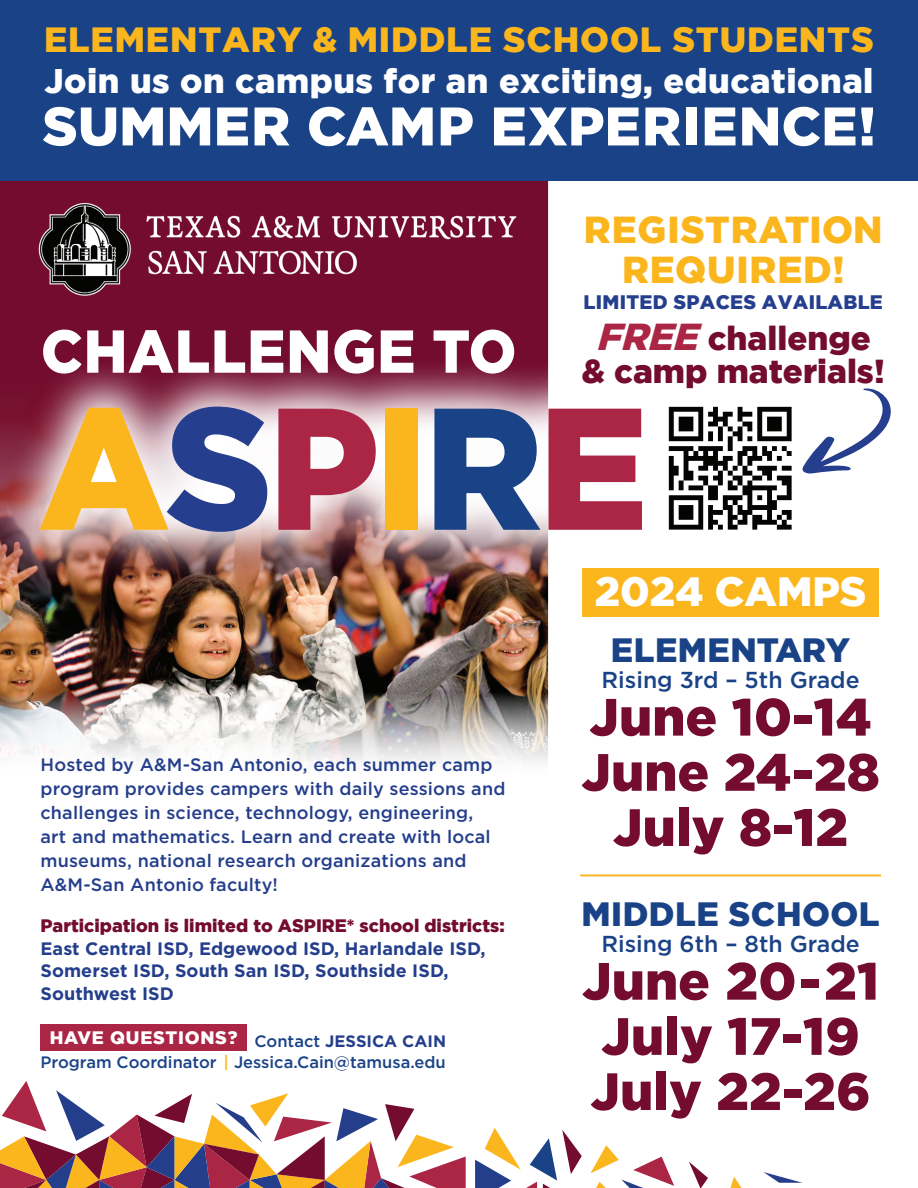
<style>
.page{position:relative;width:918px;height:1188px;background:#fff}
.page>*{position:absolute;margin:0;border:0;box-sizing:border-box;transform-origin:0 0}
.t1{font:900 173.1px "Gotham";letter-spacing:-.025em;color:#fcb61d;scale:.95 1}
.t2{font:900 60.45px "Gotham";letter-spacing:.015em;color:#fff;scale:.95 1}
.t3{font:900 54.15px "Gotham";letter-spacing:.005em;color:#fff}
.t4{font:900 52.5px/55.2px "Gotham";color:#730c2e;text-align:center}
.t5{font:900 40.8px "Gotham";color:#fff}
.t6{font:900 37.5px/39.8px "Gotham";letter-spacing:.025em;color:#fcb61d;text-align:center}
.t7{font:900 34.95px "Gotham";letter-spacing:.025em;color:#fcb61d}
.t8{font:900 34.2px "Gotham";letter-spacing:.015em;color:#fff}
.t9{font:900 33.6px "Gotham";letter-spacing:.015em;color:#1a4387}
.t10{font:900 33.15px/33.2px "Gotham";color:#730c2e;text-align:center}
.t11{font:500 23.1px "Gotham";color:#1a4387}
.t12{font:900 19.5px "Gotham";letter-spacing:.015em;color:#253f8e}
.t13{font:500 18px/24px "Gotham";letter-spacing:.01em;color:#243e8c}
.t14{font:700 18px/22.5px "Gotham";letter-spacing:.005em;color:#243e8c}
.t15{font:900 18px "Gotham";color:#730c2e}
.t16{font:900 18px "Gotham";letter-spacing:.04em;color:#fff}
.t17{font:500 16.5px "Gotham";color:#1a4387}
.s1{font-style:italic;font-size:37.5px;color:#ab2545}
.s2{color:#253f8e}
.s3{color:#ab2545}
.s4{color:#1a4387}
.s5{color:#fcb61d}
</style>
<div class="page">
<div style="left:0;top:132px;width:549px;height:473px;background:#730c2e"></div>
<img style="left:0;top:583px;width:549px;height:179px">
<svg style="left:0;top:1081px;width:466px;height:107px"></svg>
<svg style="left:763px;top:1172px;width:39px;height:11px"></svg>
<svg style="left:689px;top:1162px;width:19px;height:26px"></svg>
<svg style="left:730px;top:1177px;width:12px;height:11px"></svg>
<svg style="left:475px;top:1128px;width:107px;height:60px"></svg>
<svg style="left:590px;top:1145px;width:84px;height:43px"></svg>
<img style="left:0;top:356px;width:549px;height:227px">
<img style="left:15px;top:180px;width:537px;height:133px">
<div style="left:41px;top:1024px;width:206px;height:27px;background:#ab2545"></div>
<div style="left:582px;top:568px;width:297px;height:49px;background:#fcb61d"></div>
<hr style="left:580px;top:874px;width:301px;height:2px;background:#fcb61d">
<img style="left:668px;top:406px;width:124px;height:124px">
<svg style="left:802px;top:388px;width:89px;height:86px"></svg>
<div style="left:0;top:0;width:918px;height:180px;background:#1a4387"></div>
<h3 class="t7" style="left:44px;top:20px;width:831px">ELEMENTARY &amp; MIDDLE SCHOOL STUDENTS</h3>
<h3 class="t8" style="left:44px;top:61px;width:831px">Join us on campus for an exciting, educational</h3>
<h3 class="t3" style="left:42px;top:95px;width:835px">SUMMER CAMP EXPERIENCE!</h3>
<h2 class="t2" style="left:41px;top:316px;width:502px">CHALLENGE TO</h2>
<h3 class="t6" style="left:584px;top:209px;width:300px">REGISTRATION<br>REQUIRED!</h3>
<p class="t12" style="left:584px;top:291px;width:301px">LIMITED SPACES AVAILABLE</p>
<h3 class="t10" style="left:582px;top:321px;width:304px"><span class="s1">FREE</span>challenge &amp; camp materials!</h3>
<h1 class="t1" style="left:39px;top:368px;width:643px">A<span class="s2">S</span><span class="s3">P</span>I<span class="s4">R</span><span class="s3">E</span></h1>
<p class="t13" style="left:41px;top:752px;width:466px">Hosted by A&amp;M-San Antonio, each summer camp program provides campers with daily sessions and challenges in science, technology, engineering,<br>art and mathematics. Learn and create with local museums, national research organizations and A&amp;M-San Antonio faculty!</p>
<p class="t15" style="left:41px;top:916px;width:466px">Participation is limited to ASPIRE* school districts:</p>
<p class="t14" style="left:41px;top:937px;width:447px">East Central ISD, Edgewood ISD, Harlandale ISD,<br>Somerset ISD, South San ISD, Southside ISD,<br>Southwest ISD</p>
<p class="t16" style="left:50px;top:1028px;width:398px">HAVE QUESTIONS? <sub>Contact</sub> <sub>JESSICA</sub> <sub>CAIN</sub></p>
<p class="t17" style="left:41px;top:1051px;width:407px">Program Coordinator <span class="s5">|</span> Jessica.Cain@tamusa.edu</p>
<h3 class="t5" style="left:595px;top:568px;width:273px">2024 CAMPS</h3>
<h3 class="t9" style="left:611px;top:631px;width:241px">ELEMENTARY</h3>
<p class="t11" style="left:602px;top:665px;width:260px">Rising 3rd – 5th Grade</p>
<h3 class="t4" style="left:581px;top:688px;width:300px">June 10-14<br>June 24-28<br>July 8-12</h3>
<h3 class="t9" style="left:582px;top:895px;width:300px">MIDDLE SCHOOL</h3>
<p class="t11" style="left:601px;top:929px;width:260px">Rising 6th – 8th Grade</p>
<h3 class="t4" style="left:582px;top:952px;width:298px;text-align:left">June 20-21<br>July 17-19<br>July 22-26</h3>
</div>
